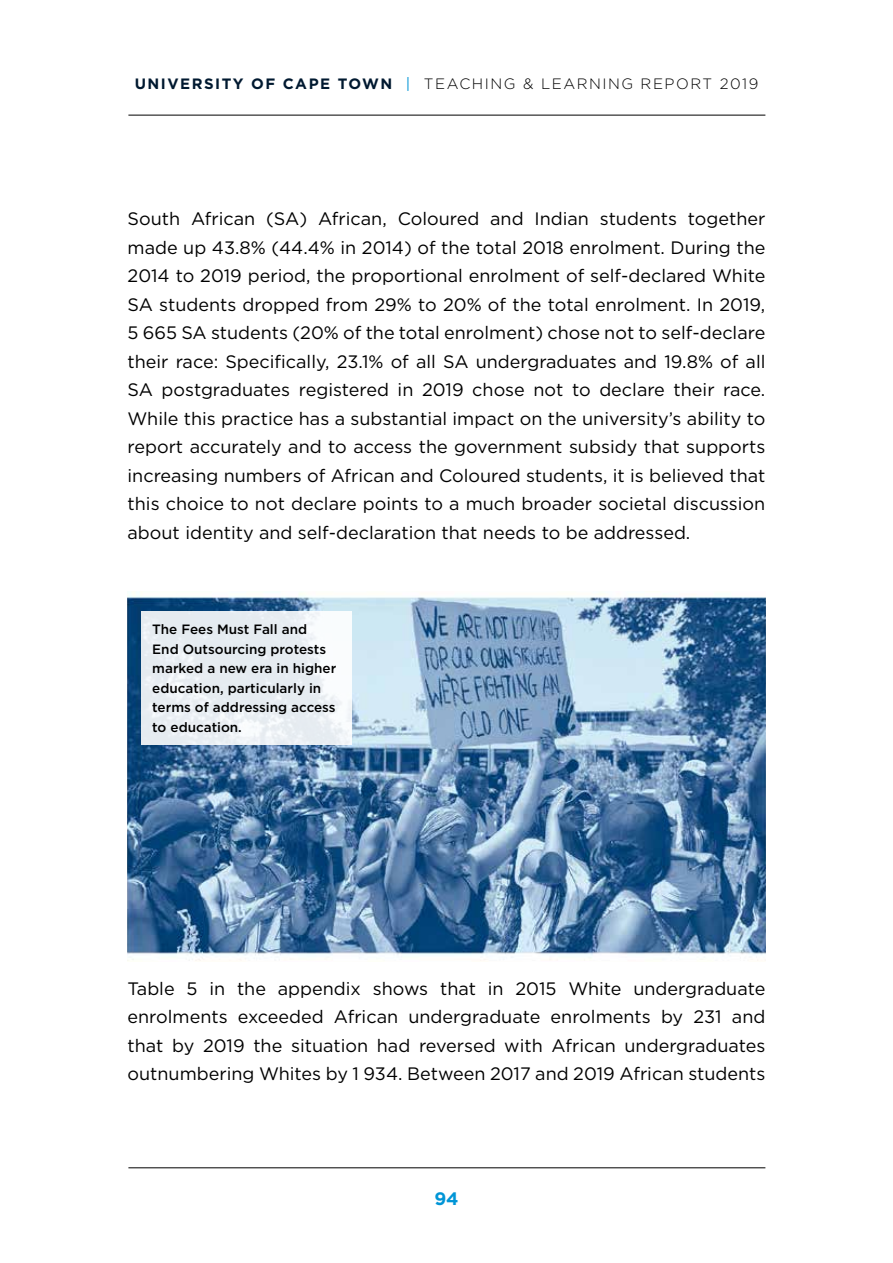
<style>
.page{position:relative;width:893px;height:1263px;background:#fff}
.page>*{position:absolute;margin:0;border:0;box-sizing:border-box;transform-origin:0 0}
.t1{font:18px/28.5px "Gotham";color:#000;text-align:justify}
.t2{font:700 18px "Gotham";color:#0095d6}
.t3{font:300 15px "Gotham";letter-spacing:.1em;color:#000}
.t4{font:500 13.5px/19.5px "Gotham";color:#000}
.s1{font-weight:700;color:#001930}
.s2{font-weight:400;color:#0095d6}
</style>
<div class="page">
<hr style="left:128px;top:1167px;width:637px;height:1px;background:#000">
<hr style="left:128px;top:115px;width:637px;height:1px;background:#000">
<img style="left:128px;top:593px;width:637px;height:368px">
<div style="left:141px;top:612px;width:211px;height:133px;background:linear-gradient(to right,#e5ebf0,#f0f4f7)"></div>
<p class="t3" style="left:135px;top:75px;width:625px"><span class="s1">UNIVERSITY OF CAPE TOWN</span> <span class="s2">|</span> TEACHING &amp; LEARNING REPORT 2019</p>
<p class="t1" style="left:128px;top:204px;width:639px">South African (SA) African, Coloured and Indian students together made up 43.8% (44.4% in 2014) of the total 2018 enrolment. During the 2014 to 2019 period, the proportional enrolment of self-declared White SA students dropped from 29% to 20% of the total enrolment. In 2019, 5 665 SA students (20% of the total enrolment) chose not to self-declare their race: Specifically, 23.1% of all SA undergraduates and 19.8% of all SA postgraduates registered in 2019 chose not to declare their race.<br>While this practice has a substantial impact on the university’s ability to report accurately and to access the government subsidy that supports increasing numbers of African and Coloured students, it is believed that this choice to not declare points to a much broader societal discussion about identity and self-declaration that needs to be addressed.</p>
<p class="t4" style="left:152px;top:619px;width:185px">The Fees Must Fall and<br>End Outsourcing protests marked a new era in higher education, particularly in terms of addressing access to education.</p>
<p class="t1" style="left:128px;top:974px;width:639px">Table 5 in the appendix shows that in 2015 White undergraduate enrolments exceeded African undergraduate enrolments by 231 and that by 2019 the situation had reversed with African undergraduates outnumbering Whites by 1 934. Between 2017 and 2019 African students</p>
<p class="t2" style="left:434px;top:1187px;width:26px">94</p>
</div>
